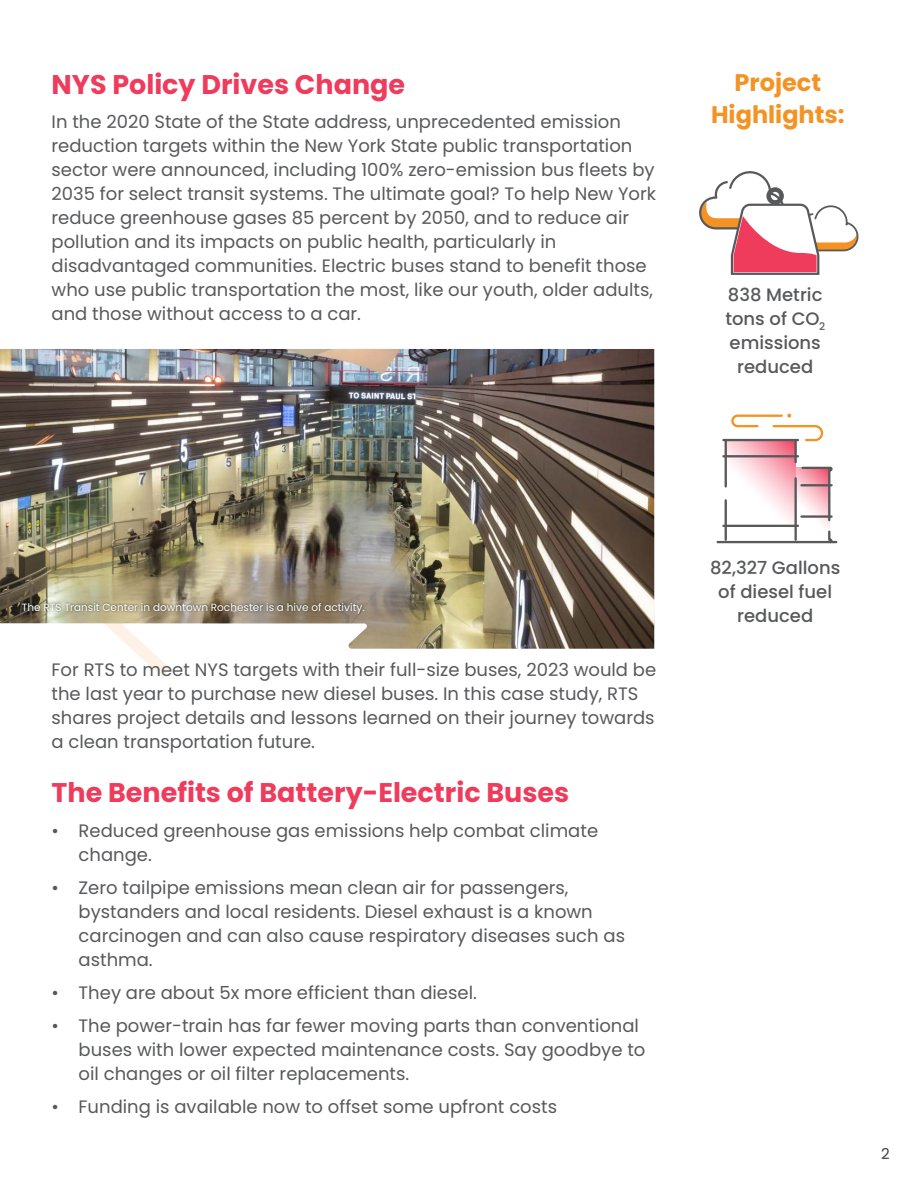
<style>
.page{position:relative;width:918px;height:1188px;background:#fff}
.page>*{position:absolute;margin:0;border:0;box-sizing:border-box;transform-origin:0 0}
.t1{font:700 27px "Poppins";color:#ef3b5c}
.t2{font:700 24px/31.5px "Poppins";color:#f49323;text-align:center}
.t3{font:18px/24px "Poppins";color:#58595b}
.t4{font:500 18px/24px "Poppins";color:#58595b;text-align:center}
.t5{font:15px "Poppins";color:#414042}
.t6{font:10.5px "Poppins";color:#fff}
</style>
<div class="page">
<img style="left:0;top:349px;width:654px;height:300px">
<svg style="left:699px;top:171px;width:160px;height:104px"></svg>
<svg style="left:795px;top:468px;width:34px;height:73px"></svg>
<svg style="left:800px;top:466px;width:33px;height:56px"></svg>
<svg style="left:726px;top:441px;width:69px;height:100px"></svg>
<hr style="left:723px;top:455px;width:75px;height:2px;background:#58595b">
<hr style="left:723px;top:525px;width:75px;height:2px;background:#58595b">
<hr style="left:723px;top:439px;width:75px;height:2px;background:#58595b">
<hr style="left:718px;top:541px;width:80px;height:2px;background:#58595b">
<hr style="left:725px;top:440px;width:2px;height:46px;background:#58595b">
<hr style="left:725px;top:500px;width:2px;height:40px;background:#58595b">
<hr style="left:795px;top:440px;width:2px;height:22px;background:#58595b">
<hr style="left:795px;top:478px;width:2px;height:62px;background:#58595b">
<svg style="left:730px;top:413px;width:94px;height:29px"></svg>
<hr style="left:801px;top:484px;width:31px;height:2px;background:#58595b">
<hr style="left:801px;top:515px;width:31px;height:3px;background:#58595b">
<svg style="left:796px;top:529px;width:40px;height:15px"></svg>
<img style="left:18px;top:598px;width:365px;height:35px">
<h1 class="t1" style="left:52px;top:69px;width:355px">NYS Policy Drives Change</h1>
<p class="t3" style="left:52px;top:110px;width:606px">In the 2020 State of the State address, unprecedented emission reduction targets within the New York State public transportation sector were announced, including 100% zero-emission bus fleets by 2035 for select transit systems. The ultimate goal? To help New York reduce greenhouse gases 85 percent by 2050, and to reduce air pollution and its impacts on public health, particularly in disadvantaged communities. Electric buses stand to benefit those who use public transportation the most, like our youth, older adults, and those without access to a car.</p>
<h2 class="t2" style="left:711px;top:67px;width:135px">Project<br>Highlights:</h2>
<p class="t4" style="left:725px;top:283px;width:101px">838 Metric tons of CO<sub>2 </sub>emissions reduced</p>
<p class="t6" style="left:22px;top:601px;width:344px">The RTS Transit Center in downtown Rochester is a hive of activity.</p>
<p class="t3" style="left:52px;top:658px;width:606px">For RTS to meet NYS targets with their full-size buses, 2023 would be the last year to purchase new diesel buses. In this case study, RTS shares project details and lessons learned on their journey towards a clean transportation future.</p>
<h1 class="t1" style="left:52px;top:777px;width:519px">The Benefits of Battery-Electric Buses</h1>
<p class="t3" style="left:79px;top:819px;width:521px;text-indent:-27px">• Reduced greenhouse gas emissions help combat climate change.</p>
<p class="t3" style="left:79px;top:876px;width:548px;text-indent:-27px">• Zero tailpipe emissions mean clean air for passengers, bystanders and local residents. Diesel exhaust is a known carcinogen and can also cause respiratory diseases such as asthma.</p>
<p class="t3" style="left:52px;top:981px;width:427px">• They are about 5x more efficient than diesel.</p>
<p class="t3" style="left:79px;top:1014px;width:568px;text-indent:-27px">• The power-train has far fewer moving parts than conventional buses with lower expected maintenance costs. Say goodbye to oil changes or oil filter replacements.</p>
<p class="t3" style="left:52px;top:1095px;width:507px">• Funding is available now to offset some upfront costs</p>
<p class="t4" style="left:710px;top:556px;width:132px">82,327 Gallons of diesel fuel reduced</p>
<p class="t5" style="left:881px;top:1145px;width:10px">2</p>
</div>
